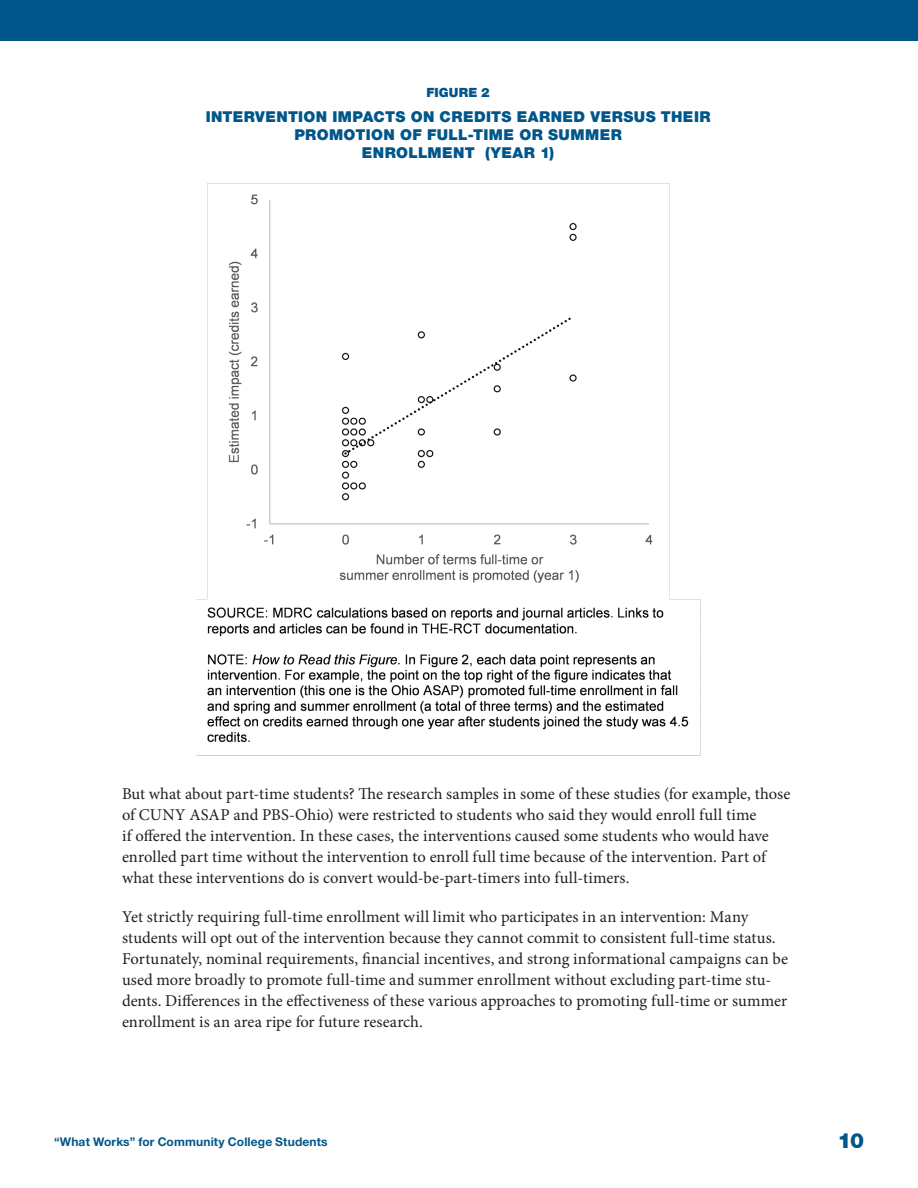
<style>
.page{position:relative;width:918px;height:1188px;background:#fff}
.page>*{position:absolute;margin:0;border:0;box-sizing:border-box;transform-origin:0 0}
.t1{font:900 21px "Helvetica Neue LT Std";color:#00568a}
.Body_Text{font:16.5px/21px "Minion Pro";color:#231f20}
.Table_-_Title{font:900 15px/18px "Helvetica Neue LT Std";letter-spacing:.025em;color:#00568a;text-align:center}
.Table_-_Number{font:900 12.75px "Helvetica Neue LT Std";letter-spacing:.005em;color:#00568a}
.t2{font:700 12px "Helvetica Neue LT Std";letter-spacing:.01em;color:#00568a}
</style>
<div class="page">
<div style="left:0;top:0;width:918px;height:40px;background:#00568a"></div>
<img style="left:196px;top:183px;width:505px;height:573px">
<p class="Table_-_Number" style="left:427px;top:85px;width:65px">FIGURE 2</p>
<p class="Table_-_Title" style="left:206px;top:107px;width:506px">INTERVENTION IMPACTS ON CREDITS EARNED VERSUS THEIR<br>PROMOTION OF FULL-TIME OR SUMMER<br>ENROLLMENT (YEAR 1)</p>
<p class="Body_Text" style="left:122px;top:784px;width:670px">But what about part-time students? The research samples in some of these studies (for example, those of CUNY ASAP and PBS-Ohio) were restricted to students who said they would enroll full time<br>if offered the intervention. In these cases, the interventions caused some students who would have enrolled part time without the intervention to enroll full time because of the intervention. Part of what these interventions do is convert would-be-part-timers into full-timers.</p>
<p class="Body_Text" style="left:122px;top:907px;width:668px">Yet strictly requiring full-time enrollment will limit who participates in an intervention: Many students will opt out of the intervention because they cannot commit to consistent full-time status.<br>Fortunately, nominal requirements, financial incentives, and strong informational campaigns can be used more broadly to promote full-time and summer enrollment without excluding part-time stu&shy;dents. Differences in the effectiveness of these various approaches to promoting full-time or summer enrollment is an area ripe for future research.</p>
<p class="t2" style="left:54px;top:1134px;width:275px">“What Works” for Community College Students</p>
<p class="t1" style="left:837px;top:1128px;width:28px">10</p>
</div>
